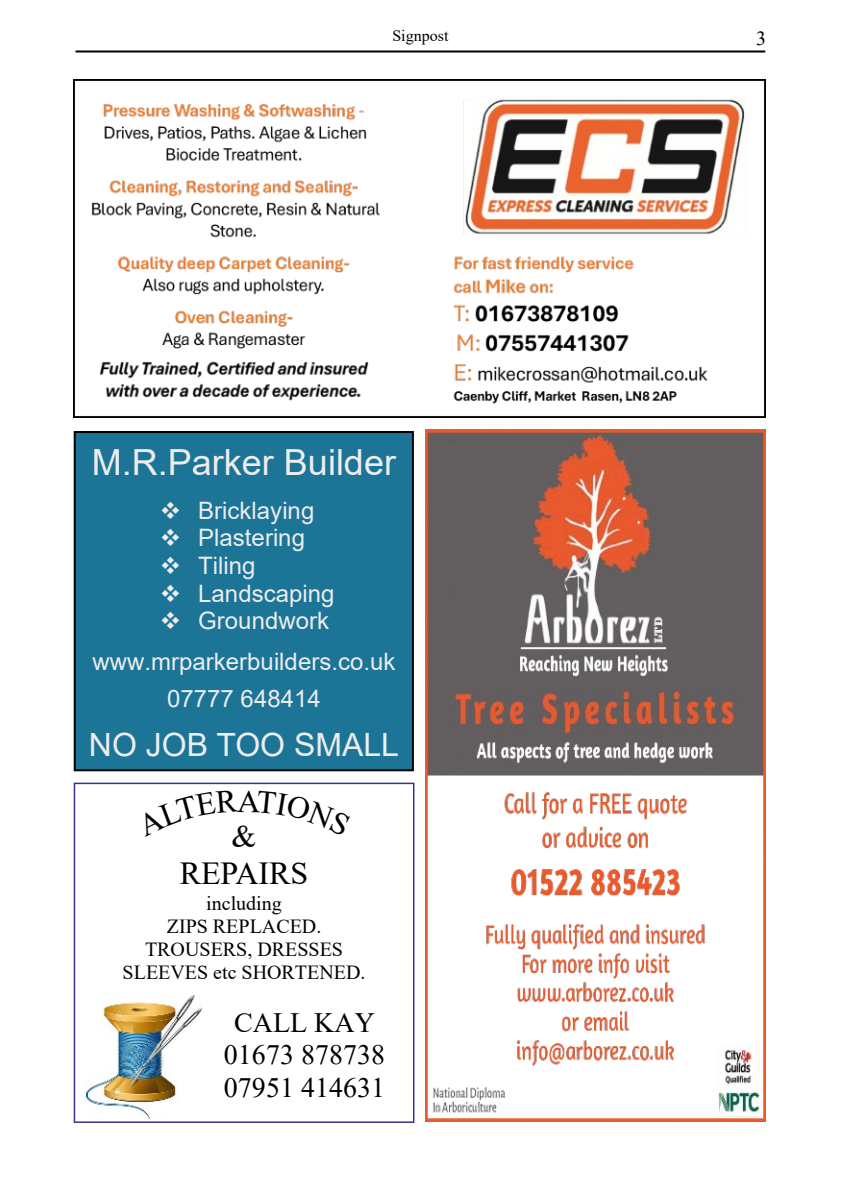
<style>
.page{position:relative;width:842px;height:1191px;background:#fff}
.page>*{position:absolute;margin:0;border:0;box-sizing:border-box;transform-origin:0 0}
.t1{font:36px "Arial";color:#ededed}
.t2{font:32px "Arial";color:#ededed}
.t3{font:32px/36.8px "Times New Roman";color:#000;text-align:center}
.t4{font:28px/32.2px "Times New Roman";color:#000;text-align:center}
.t5{font:24px/27.6px "Arial";color:#ededed}
.t6{font:20px/23px "Times New Roman";color:#000;text-align:center}
.t7{font:16px "Times New Roman";color:#000}
</style>
<div class="page">
<hr style="left:76px;top:50px;width:689px;height:2px;background:#000">
<div style="left:74px;top:431px;width:340px;height:340px;background:#1c7597;border:2px solid #000"></div>
<div style="left:74px;top:782px;width:340px;height:341px;border:2px solid #3a3286"></div>
<img style="left:86px;top:995px;width:115px;height:123px">
<img style="left:425px;top:429px;width:340px;height:692px">
<img style="left:74px;top:79px;width:691px;height:339px">
<p class="t7" style="left:392px;top:30px;width:58px">Signpost</p>
<p class="t6" style="left:756px;top:29px;width:11px">3</p>
<h1 class="t1" style="left:92px;top:448px;width:306px">M.R.Parker Builder</h1>
<p class="t5" style="left:198px;top:499px;width:138px">Bricklaying<br>Plastering<br>Tiling<br>Landscaping<br>Groundwork</p>
<p class="t5" style="left:92px;top:646px;width:305px;line-height:36.6px;text-align:center">www.mrparkerbuilders.co.uk<br>07777 648414</p>
<h2 class="t2" style="left:89px;top:732px;width:312px">NO JOB TOO SMALL</h2>
<h2 class="t3" style="left:180px;top:821px;width:130px">&amp;<br>REPAIRS</h2>
<p class="t6" style="left:123px;top:893px;width:244px">including<br>ZIPS REPLACED.<br>TROUSERS, DRESSES<br>SLEEVES etc SHORTENED.</p>
<p class="t4" style="left:224px;top:1009px;width:163px">CALL KAY<br>01673 878738<br>07951 414631</p>
</div>
